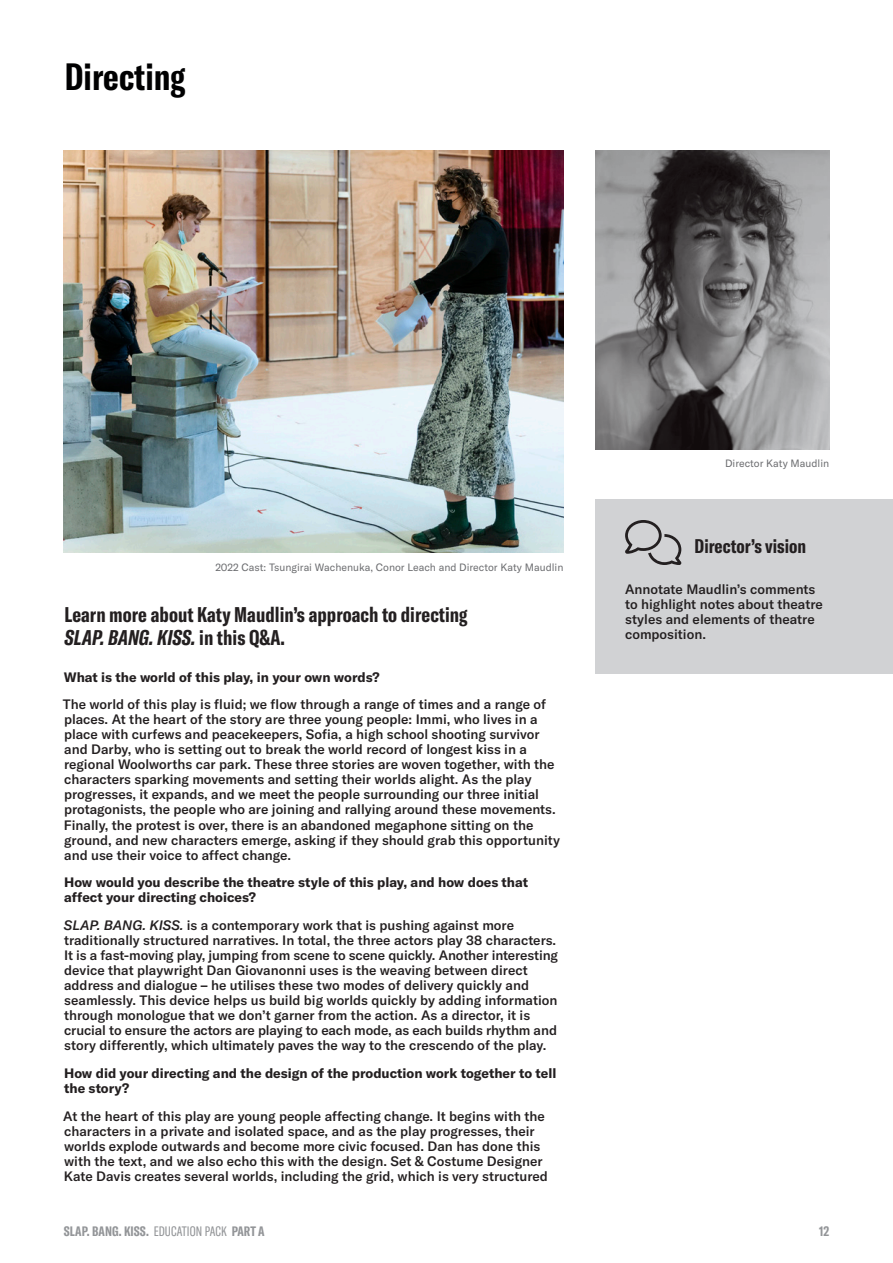
<style>
.page{position:relative;width:893px;height:1263px;background:#fff}
.page>*{position:absolute;margin:0;border:0;box-sizing:border-box;transform-origin:0 0}
.Head_1{font:37.5px "GT America Cm Bd";color:#000001}
.Intro{font:21px/23.1px "GT America Cm Bd";color:#231f20}
.Activities_Icon_head{font:19.5px "GT America Cm Bd";color:#231f20}
.Body_ind{font:500 13.5px/15px "GT America";color:#231f20}
.Body_ind-2{font:700 13.5px/15px "GT America";color:#231f20}
.Activities_Body_inset{font:500 13.5px/15px "GT America";color:#231f20}
.t1{font:13.5px "GT America Cm Bd";letter-spacing:.005em;color:#939598}
.t2{font:10.5px "GT America";color:#6c6d70}
.s1{font-family:"GT America Cm Bd It"}
.s2{font-style:italic}
.s3{font-family:"GT America Cm Rg"}
</style>
<div class="page">
<img style="left:595px;top:150px;width:234px;height:299px">
<img style="left:64px;top:150px;width:499px;height:403px">
<div style="left:595px;top:500px;width:298px;height:174px;background:#d1d2d4"></div>
<svg style="left:625px;top:520px;width:56px;height:45px"></svg>
<p class="Head_1" style="left:65px;top:55px;width:122px">Directing</p>
<p class="t2" style="left:215px;top:561px;width:350px">2022 Cast: Tsungirai Wachenuka, Conor Leach and Director Katy Maudlin</p>
<p class="Intro" style="left:64px;top:603px;width:405px">Learn more about Katy Maudlin’s approach to directing<br><span class="s1">SLAP. BANG. KISS.</span> in this Q&amp;A.</p>
<p class="Body_ind-2" style="left:64px;top:669px;width:317px">What is the world of this play, in your own words?</p>
<p class="Body_ind" style="left:63px;top:697px;width:499px">The world of this play is fluid; we flow through a range of times and a range of places. At the heart of the story are three young people: Immi, who lives in a place with curfews and peacekeepers, Sofia, a high school shooting survivor and Darby, who is setting out to break the world record of longest kiss in a regional Woolworths car park. These three stories are woven together, with the characters sparking movements and setting their worlds alight. As the play progresses, it expands, and we meet the people surrounding our three initial protagonists, the people who are joining and rallying around these movements.<br>Finally, the protest is over, there is an abandoned megaphone sitting on the ground, and new characters emerge, asking if they should grab this opportunity and use their voice to affect change.</p>
<p class="Body_ind-2" style="left:64px;top:875px;width:465px">How would you describe the theatre style of this play, and how does that affect your directing choices?</p>
<p class="Body_ind" style="left:64px;top:918px;width:496px"><span class="s2">SLAP. BANG. KISS.</span> is a contemporary work that is pushing against more traditionally structured narratives. In total, the three actors play 38 characters.<br>It is a fast-moving play, jumping from scene to scene quickly. Another interesting device that playwright Dan Giovanonni uses is the weaving between direct address and dialogue – he utilises these two modes of delivery quickly and seamlessly. This device helps us build big worlds quickly by adding information through monologue that we don’t garner from the action. As a director, it is crucial to ensure the actors are playing to each mode, as each builds rhythm and story differently, which ultimately paves the way to the crescendo of the play.</p>
<p class="Body_ind-2" style="left:64px;top:1065px;width:494px">How did your directing and the design of the production work together to tell the story?</p>
<p class="Body_ind" style="left:63px;top:1108px;width:486px">At the heart of this play are young people affecting change. It begins with the characters in a private and isolated space, and as the play progresses, their worlds explode outwards and become more civic focused. Dan has done this with the text, and we also echo this with the design. Set &amp; Costume Designer Kate Davis creates several worlds, including the grid, which is very structured</p>
<p class="t2" style="left:725px;top:457px;width:106px">Director Katy Maudlin</p>
<p class="Activities_Icon_head" style="left:695px;top:534px;width:113px">Director’s vision</p>
<p class="Activities_Body_inset" style="left:625px;top:581px;width:199px">Annotate Maudlin’s comments to highlight notes about theatre styles and elements of theatre composition.</p>
<p class="t1" style="left:64px;top:1223px;width:202px">SLAP. BANG. KISS. <span class="s3">EDUCATION PACK</span> PART A</p>
<p class="t1" style="left:819px;top:1223px;width:12px">12</p>
</div>
